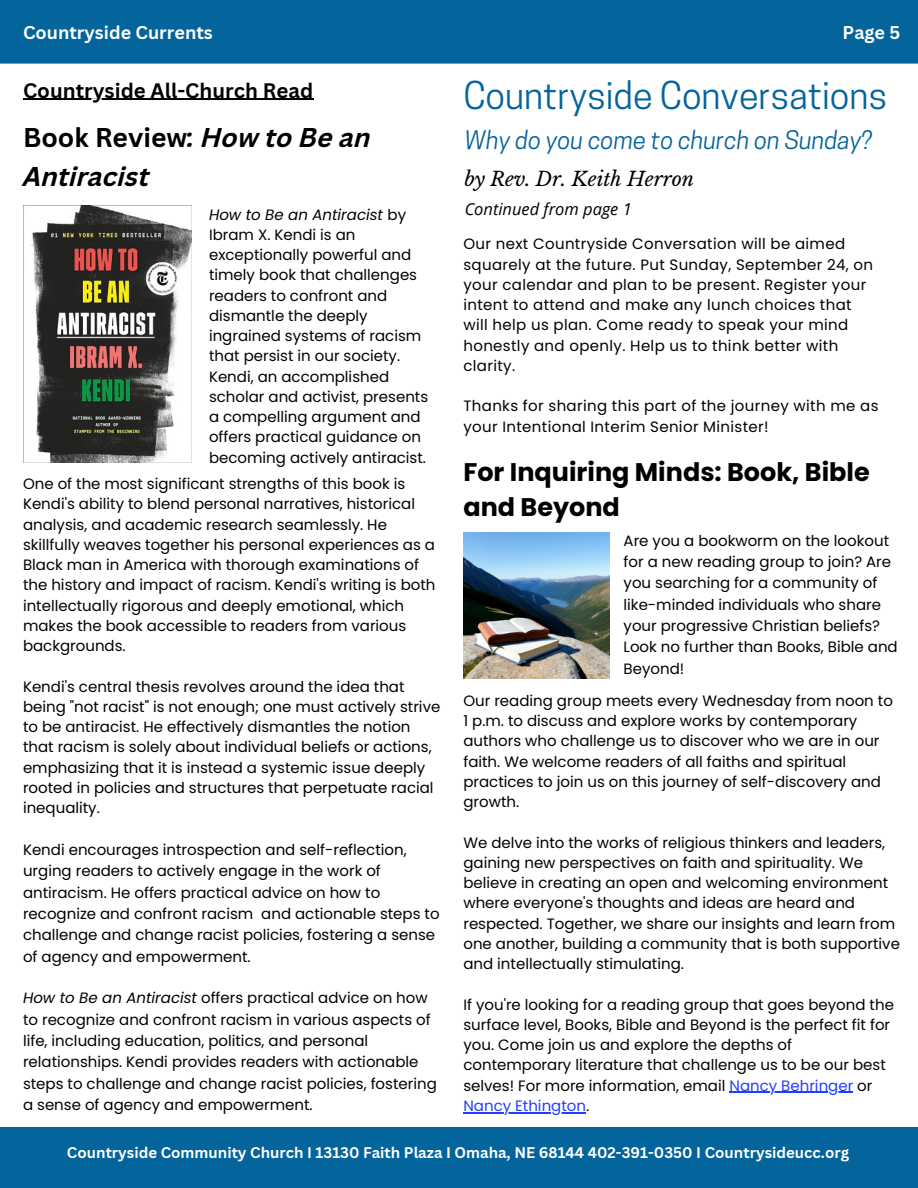
<style>
.page{position:relative;width:918px;height:1188px;background:#fff}
.page>*{position:absolute;margin:0;border:0;box-sizing:border-box;transform-origin:0 0}
.t1{font:36px "Cooper Hewitt";color:#04649c}
.t2{font:italic 700 26.4px/39.3px "Canva Sans";color:#000}
.t3{font:700 25.5px/34.8px "Poppins";color:#000}
.t4{font:italic 24px "Cooper Hewitt";color:#04649c}
.t5{font:700 20.4px "Canva Sans";color:#000}
.t6{font:italic 19.5px "Libre Baskerville";color:#000}
.t7{font:700 18px "Canva Sans";color:#fff}
.t8{font:italic 16.5px "Open Sans";color:#000}
.t9{font:15px/20.2px "Poppins";color:#000}
.t10{font:15px/20.2px "Poppins";letter-spacing:.025em;color:#000}
.t11{font:700 15px "Canva Sans";color:#fff}
.s1{font-style:normal}
.s2{font-style:italic}
.s3{color:#233dff}
</style>
<div class="page">
<div style="left:0;top:1127px;width:918px;height:61px;background:#04649c"></div>
<div style="left:0;top:0;width:918px;height:64px;background:#04649c"></div>
<img style="left:23px;top:206px;width:169px;height:256px">
<img style="left:463px;top:532px;width:147px;height:146px">
<hr style="left:23px;top:99px;width:290px;height:1px;background:#000">
<hr style="left:729px;top:1092px;width:124px;height:1px;background:#233dff">
<hr style="left:463px;top:1112px;width:123px;height:1px;background:#233dff">
<p class="t7" style="left:23px;top:19px;width:191px">Countryside Currents</p>
<p class="t7" style="left:843px;top:19px;width:59px">Page 5</p>
<p class="t5" style="left:23px;top:76px;width:292px">Countryside All-Church Read</p>
<p class="t2" style="left:23px;top:120px;width:349px"><span class="s1">Book Review</span>: How to Be an<br>Antiracist</p>
<p class="t9" style="left:209px;top:204px;width:221px"><span class="s2">How to Be an Antiracist</span> by<br>Ibram X. Kendi is an exceptionally powerful and timely book that challenges readers to confront and dismantle the deeply ingrained systems of racism that persist in our society.<br>Kendi, an accomplished scholar and activist, presents a compelling argument and offers practical guidance on becoming actively antiracist.</p>
<p class="t9" style="left:23px;top:474px;width:414px">One of the most significant strengths of this book is Kendi's ability to blend personal narratives, historical analysis, and academic research seamlessly. He skillfully weaves together his personal experiences as a Black man in America with thorough examinations of the history and impact of racism. Kendi's writing is both intellectually rigorous and deeply emotional, which makes the book accessible to readers from various backgrounds.</p>
<p class="t9" style="left:23px;top:676px;width:419px">Kendi's central thesis revolves around the idea that being "not racist" is not enough; one must actively strive to be antiracist. He effectively dismantles the notion that racism is solely about individual beliefs or actions, emphasizing that it is instead a systemic issue deeply rooted in policies and structures that perpetuate racial inequality.</p>
<p class="t9" style="left:23px;top:839px;width:418px;line-height:21.3px">Kendi encourages introspection and self-reflection, urging readers to actively engage in the work of antiracism. He offers practical advice on how to recognize and confront racism and actionable steps to challenge and change racist policies, fostering a sense of agency and empowerment.</p>
<p class="t9" style="left:23px;top:987px;width:415px;line-height:21.3px"><span class="s2">How to Be an Antiracist</span> offers practical advice on how to recognize and confront racism in various aspects of life, including education, politics, and personal relationships. Kendi provides readers with actionable steps to challenge and change racist policies, fostering a sense of agency and empowerment.</p>
<p class="t1" style="left:463px;top:82px;width:425px">Countryside Conversations</p>
<p class="t4" style="left:465px;top:131px;width:409px">Why do you come to church on Sunday?</p>
<p class="t6" style="left:465px;top:167px;width:231px">by Rev. Dr. Keith Herron</p>
<p class="t8" style="left:465px;top:198px;width:169px">Continued from page 1</p>
<p class="t10" style="left:463px;top:234px;width:411px">Our next Countryside Conversation will be aimed squarely at the future. Put Sunday, September 24, on your calendar and plan to be present. Register your intent to attend and make any lunch choices that will help us plan. Come ready to speak your mind honestly and openly. Help us to think better with clarity.</p>
<p class="t10" style="left:463px;top:396px;width:417px">Thanks for sharing this part of the journey with me as your Intentional Interim Senior Minister!</p>
<p class="t3" style="left:463px;top:455px;width:408px">For Inquiring Minds: Book, Bible and Beyond</p>
<p class="t9" style="left:624px;top:530px;width:276px;line-height:21.3px">Are you a bookworm on the lookout for a new reading group to join? Are you searching for a community of like-minded individuals who share your progressive Christian beliefs?<br>Look no further than Books, Bible and<br>Beyond!</p>
<p class="t9" style="left:463px;top:691px;width:431px">Our reading group meets every Wednesday from noon to 1 p.m. to discuss and explore works by contemporary authors who challenge us to discover who we are in our faith. We welcome readers of all faiths and spiritual practices to join us on this journey of self-discovery and growth.</p>
<p class="t9" style="left:463px;top:832px;width:438px">We delve into the works of religious thinkers and leaders, gaining new perspectives on faith and spirituality. We believe in creating an open and welcoming environment where everyone's thoughts and ideas are heard and respected. Together, we share our insights and learn from one another, building a community that is both supportive and intellectually stimulating.</p>
<p class="t9" style="left:463px;top:994px;width:432px">If you're looking for a reading group that goes beyond the surface level, Books, Bible and Beyond is the perfect fit for you. Come join us and explore the depths of contemporary literature that challenge us to be our best selves! For more information, email <span class="s3">Nancy Behringer</span> or <span class="s3">Nancy Ethington</span>.</p>
<p class="t11" style="left:67px;top:1142px;width:784px">Countryside Community Church I 13130 Faith Plaza I Omaha, NE 68144 402-391-0350 I Countrysideucc.org</p>
</div>
